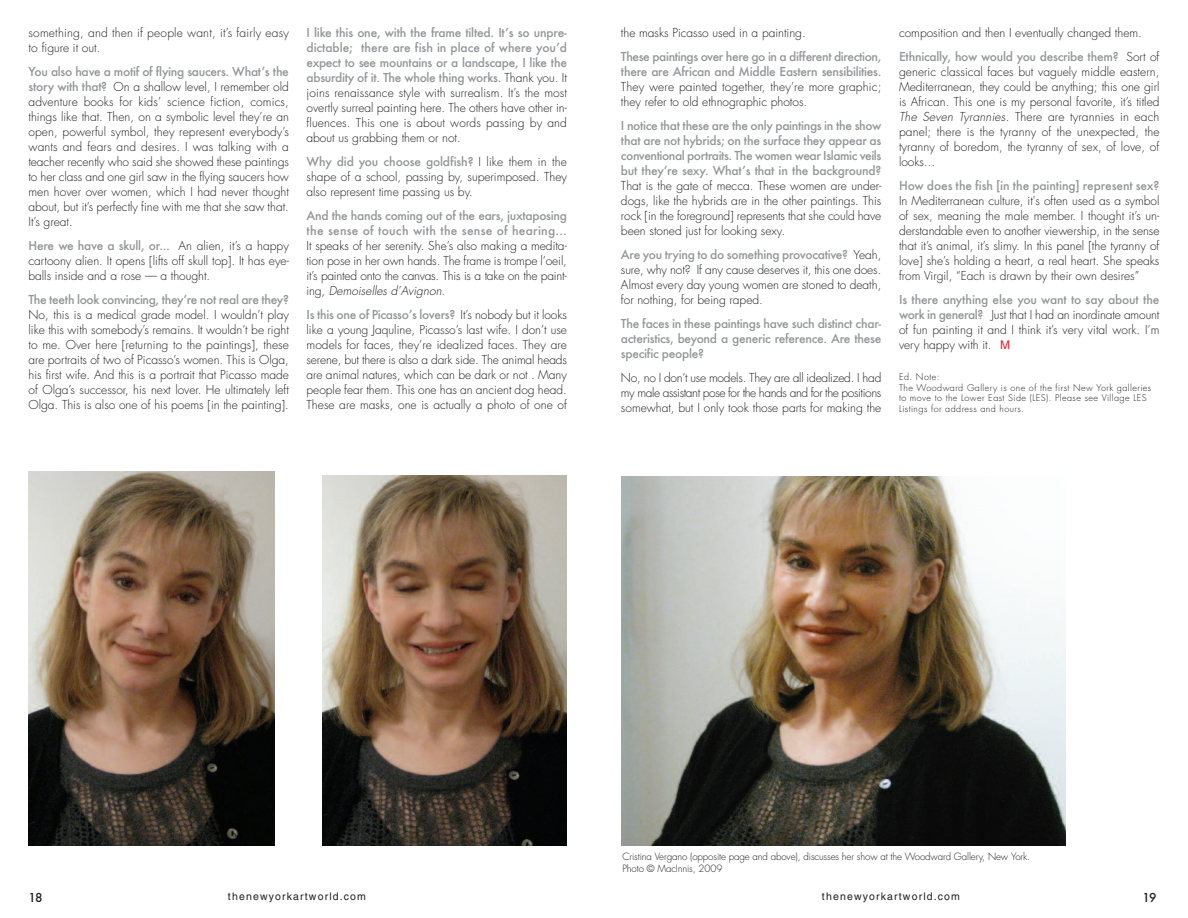
<style>
.page{position:relative;width:1188px;height:918px;background:#fff}
.page>*{position:absolute;margin:0;border:0;box-sizing:border-box;transform-origin:0 0}
.t1{font:300 12px/15px "Futura";color:#231f20;text-align:justify}
.t2{font:500 12px/15px "Futura";letter-spacing:-.025em;color:#939598;text-align:justify}
.t3{font:500 12px/15px "Futura";letter-spacing:-.005em;color:#939598}
.t4{font:300 12px/15px "Futura";letter-spacing:.02em;color:#231f20}
.t5{font:500 12px "Futura";color:#231f20}
.t6{font:10.5px "Helvetica";letter-spacing:.11em;color:#231f20}
.t7{font:300 9.75px/12px "Futura";letter-spacing:-.015em;color:#231f20}
.t8{font:300 9px/10.5px "Futura";letter-spacing:.05em;color:#231f20}
.s1{font-weight:500;color:#939598}
.s2{font-style:italic}
.s3{font-family:"Helvetica";font-weight:400;color:#ee1e24}
</style>
<div class="page">
<img style="left:29px;top:472px;width:245px;height:374px">
<img style="left:323px;top:475px;width:244px;height:371px">
<img style="left:622px;top:476px;width:444px;height:370px">
<p class="t4" style="left:29px;top:26px;width:262px">something, and then if people want, it’s fairly easy to figure it out.</p>
<p class="t1" style="left:29px;top:65px;width:262px"><span class="s1">You also have a motif of flying saucers. What’s the story with that?</span> On a shallow level, I remember old adventure books for kids’ science fiction, comics, things like that. Then, on a symbolic level they’re an open, powerful symbol, they represent everybody’s wants and fears and desires. I was talking with a teacher recently who said she showed these paintings to her class and one girl saw in the flying saucers how men hover over women, which I had never thought about, but it’s perfectly fine with me that she saw that.<br>It’s great.</p>
<p class="t1" style="left:29px;top:239px;width:262px"><span class="s1">Here we have a skull, or...</span> An alien, it’s a happy cartoony alien. It opens [lifts off skull top]. It has eye&shy;balls inside and a rose — a thought.</p>
<p class="t2" style="left:29px;top:292px;width:262px">The teeth look convincing, they’re not real are they?</p>
<p class="t1" style="left:29px;top:308px;width:262px">No, this is a medical grade model. I wouldn’t play like this with somebody’s remains. It wouldn’t be right to me. Over here [returning to the paintings], these are portraits of two of Picasso’s women. This is Olga, his first wife. And this is a portrait that Picasso made of Olga’s successor, his next lover. He ultimately left Olga. This is also one of his poems [in the painting].</p>
<p class="t1" style="left:307px;top:26px;width:262px"><span class="s1">I like this one, with the frame tilted. It’s so unpre&shy;dictable; there are fish in place of where you’d expect to see mountains or a landscape, I like the absurdity of it. The whole thing works.</span> Thank you. It joins renaissance style with surrealism. It’s the most overtly surreal painting here. The others have other in&shy;fluences. This one is about words passing by and about us grabbing them or not.</p>
<p class="t1" style="left:307px;top:155px;width:262px"><span class="s1">Why did you choose goldfish?</span> I like them in the shape of a school, passing by, superimposed. They also represent time passing us by.</p>
<p class="t3" style="left:307px;top:208px;width:262px">And the hands coming out of the ears, juxtaposing the sense of touch with the sense of hearing...</p>
<p class="t1" style="left:307px;top:239px;width:262px">It speaks of her serenity. She’s also making a medita&shy;tion pose in her own hands. The frame is trompe l’oeil, it’s painted onto the canvas. This is a take on the paint&shy;ing, <span class="s2">Demoiselles d’Avignon</span>.</p>
<p class="t1" style="left:307px;top:308px;width:262px"><span class="s1">Is this one of Picasso’s lovers?</span> It’s nobody but it looks like a young Jaquline, Picasso’s last wife. I don’t use models for faces, they’re idealized faces. They are serene, but there is also a dark side. The animal heads are animal natures, which can be dark or not . Many people fear them. This one has an ancient dog head.<br>These are masks, one is actually a photo of one of</p>
<p class="t1" style="left:621px;top:26px;width:186px">the masks Picasso used in a painting.</p>
<p class="t2" style="left:621px;top:49px;width:262px">These paintings over here go in a different direction, there are African and Middle Eastern sensibilities.</p>
<p class="t1" style="left:621px;top:80px;width:262px">They were painted together, they’re more graphic; they refer to old ethnographic photos.</p>
<p class="t2" style="left:621px;top:118px;width:262px">I notice that these are the only paintings in the show that are not hybrids; on the surface they appear as conventional portraits. The women wear Islamic veils but they’re sexy. What’s that in the background?</p>
<p class="t1" style="left:621px;top:179px;width:262px">That is the gate of mecca. These women are under&shy;dogs, like the hybrids are in the other paintings. This rock [in the foreground] represents that she could have been stoned just for looking sexy.</p>
<p class="t1" style="left:621px;top:248px;width:262px"><span class="s1">Are you trying to do something provocative?</span> Yeah, sure, why not? If any cause deserves it, this one does.<br>Almost every day young women are stoned to death, for nothing, for being raped.</p>
<p class="t2" style="left:621px;top:316px;width:262px">The faces in these paintings have such distinct char&shy;acteristics, beyond a generic reference. Are these specific people?</p>
<p class="t1" style="left:621px;top:371px;width:262px">No, no I don’t use models. They are all idealized. I had my male assistant pose for the hands and for the positions somewhat, but I only took those parts for making the</p>
<p class="t1" style="left:899px;top:22px;width:262px;line-height:24px">composition and then I eventually changed them.<br><span class="s1">Ethnically, how would you describe them?</span> Sort of</p>
<p class="t1" style="left:899px;top:65px;width:262px">generic classical faces but vaguely middle eastern, Mediterranean, they could be anything; this one girl is African. This one is my personal favorite, it’s titled <span class="s2">The Seven Tyrannies</span>. There are tyrannies in each panel; there is the tyranny of the unexpected, the tyranny of boredom, the tyranny of sex, of love, of looks...</p>
<p class="t3" style="left:899px;top:178px;width:262px">How does the fish [in the painting] represent sex?</p>
<p class="t1" style="left:899px;top:194px;width:262px">In Mediterranean culture, it's often used as a symbol of sex, meaning the male member. I thought it’s un&shy;derstandable even to another viewership, in the sense that it’s animal, it’s slimy. In this panel [the tyranny of love] she’s holding a heart, a real heart. She speaks from Virgil, “Each is drawn by their own desires”</p>
<p class="t1" style="left:899px;top:293px;width:262px"><span class="s1">Is there anything else you want to say about the work in general?</span> Just that I had an inordinate amount of fun painting it and I think it’s very vital work. I’m very happy with it. <span class="s3">M</span></p>
<p class="t8" style="left:899px;top:373px;width:254px">Ed. Note:<br>The Woodward Gallery is one of the first New York galleries to move to the Lower East Side (LES). Please see Village LES Listings for address and hours.</p>
<p class="t7" style="left:622px;top:851px;width:409px">Cristina Vergano (opposite page and above), discusses her show at the Woodward Gallery, New York.<br>Photo © MacInnis, 2009</p>
<p class="t5" style="left:28px;top:891px;width:15px">18</p>
<p class="t6" style="left:228px;top:893px;width:140px">thenewyorkartworld.com</p>
<p class="t6" style="left:822px;top:893px;width:140px">thenewyorkartworld.com</p>
<p class="t5" style="left:1143px;top:891px;width:15px">19</p>
</div>
